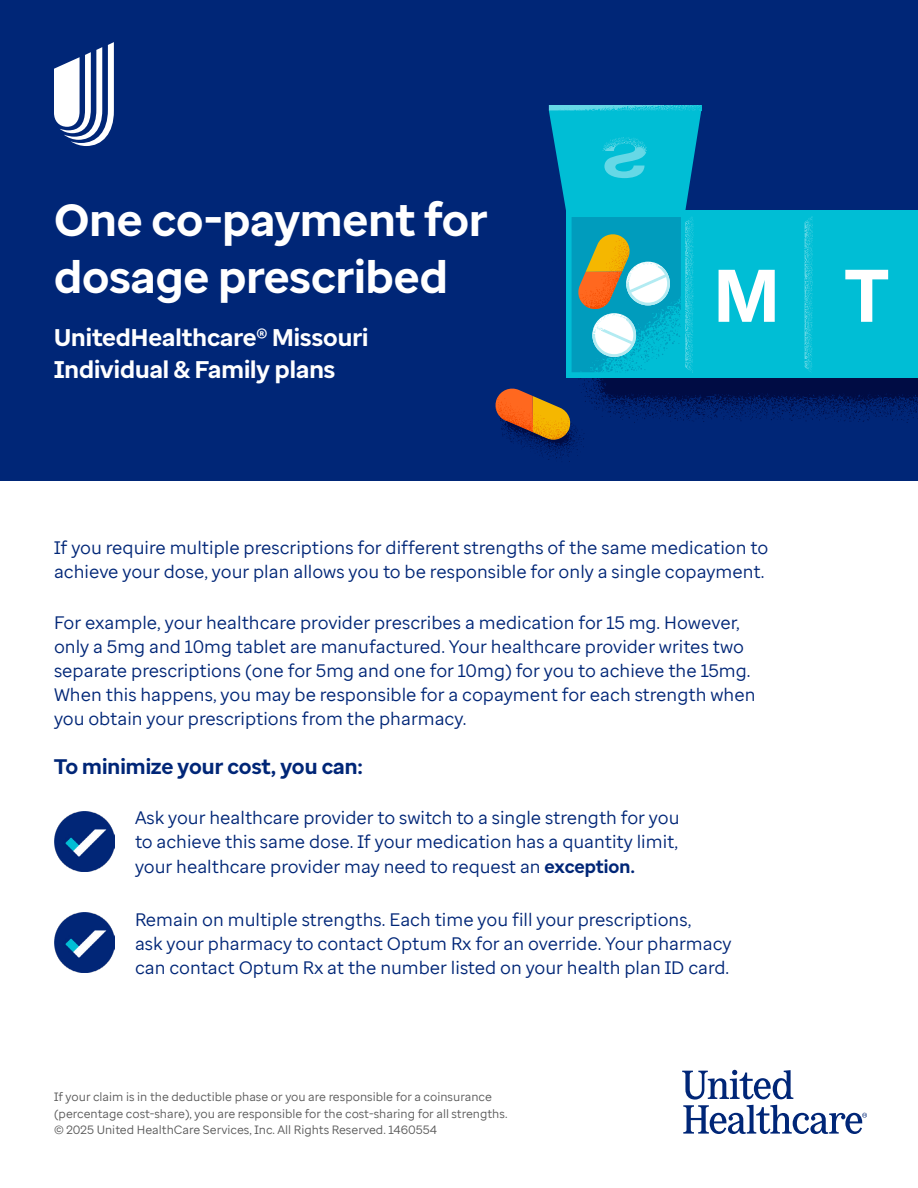
<style>
.page{position:relative;width:918px;height:1188px;background:#fff}
.page>*{position:absolute;margin:0;border:0;box-sizing:border-box;transform-origin:0 0}
.t1{font:700 45px/57px "Enterprise Sans";color:#fff}
.t2{font:700 24px/32.4px "Enterprise Sans";color:#fff}
.t3{font:700 21px "Enterprise Sans";color:#002677}
.t4{font:18px/24px "Enterprise Sans";color:#002677}
.t5{font:12px/16.5px "Enterprise Sans";color:#5a5a5a}
.s1{font-weight:700}
</style>
<div class="page">
<div style="left:0;top:0;width:918px;height:480px;background:#002677"></div>
<svg style="left:580px;top:378px;width:338px;height:45px"></svg>
<div style="left:566px;top:211px;width:119px;height:167px;background:#00bed5"></div>
<div style="left:685px;top:211px;width:120px;height:167px;background:#00bed5"></div>
<svg style="left:719px;top:270px;width:56px;height:52px"></svg>
<div style="left:805px;top:211px;width:113px;height:167px;background:#00bed5"></div>
<svg style="left:804px;top:216px;width:9px;height:156px"></svg>
<svg style="left:845px;top:270px;width:43px;height:52px"></svg>
<svg style="left:549px;top:105px;width:152px;height:268px"></svg>
<svg style="left:495px;top:386px;width:90px;height:76px"></svg>
<svg style="left:682px;top:1070px;width:185px;height:64px"></svg>
<svg style="left:54px;top:42px;width:60px;height:104px"></svg>
<img style="left:54px;top:811px;width:60px;height:60px">
<img style="left:54px;top:912px;width:60px;height:60px">
<h1 class="t1" style="left:54px;top:192px;width:435px">One co-payment for dosage prescribed</h1>
<h2 class="t2" style="left:54px;top:321px;width:316px">UnitedHealthcare® Missouri<br>Individual &amp; Family plans</h2>
<p class="t4" style="left:54px;top:535px;width:716px">If you require multiple prescriptions for different strengths of the same medication to achieve your dose, your plan allows you to be responsible for only a single copayment.</p>
<p class="t4" style="left:54px;top:610px;width:703px">For example, your healthcare provider prescribes a medication for 15 mg. However, only a 5mg and 10mg tablet are manufactured. Your healthcare provider writes two separate prescriptions (one for 5mg and one for 10mg) for you to achieve the 15mg.<br>When this happens, you may be responsible for a copayment for each strength when you obtain your prescriptions from the pharmacy.</p>
<p class="t3" style="left:54px;top:753px;width:311px">To minimize your cost, you can:</p>
<p class="t4" style="left:135px;top:805px;width:546px;line-height:24.6px;text-align:justify">Ask your healthcare provider to switch to a single strength for you to achieve this same dose. If your medication has a quantity limit, your healthcare provider may need to request an <span class="s1">exception.</span></p>
<p class="t4" style="left:135px;top:907px;width:598px">Remain on multiple strengths. Each time you fill your prescriptions,<br>ask your pharmacy to contact Optum Rx for an override. Your pharmacy can contact Optum Rx at the number listed on your health plan ID card.</p>
<p class="t5" style="left:54px;top:1088px;width:455px">If your claim is in the deductible phase or you are responsible for a coinsurance (percentage cost-share), you are responsible for the cost-sharing for all strengths. © 2025 United HealthCare Services, Inc. All Rights Reserved. 1460554</p>
</div>
